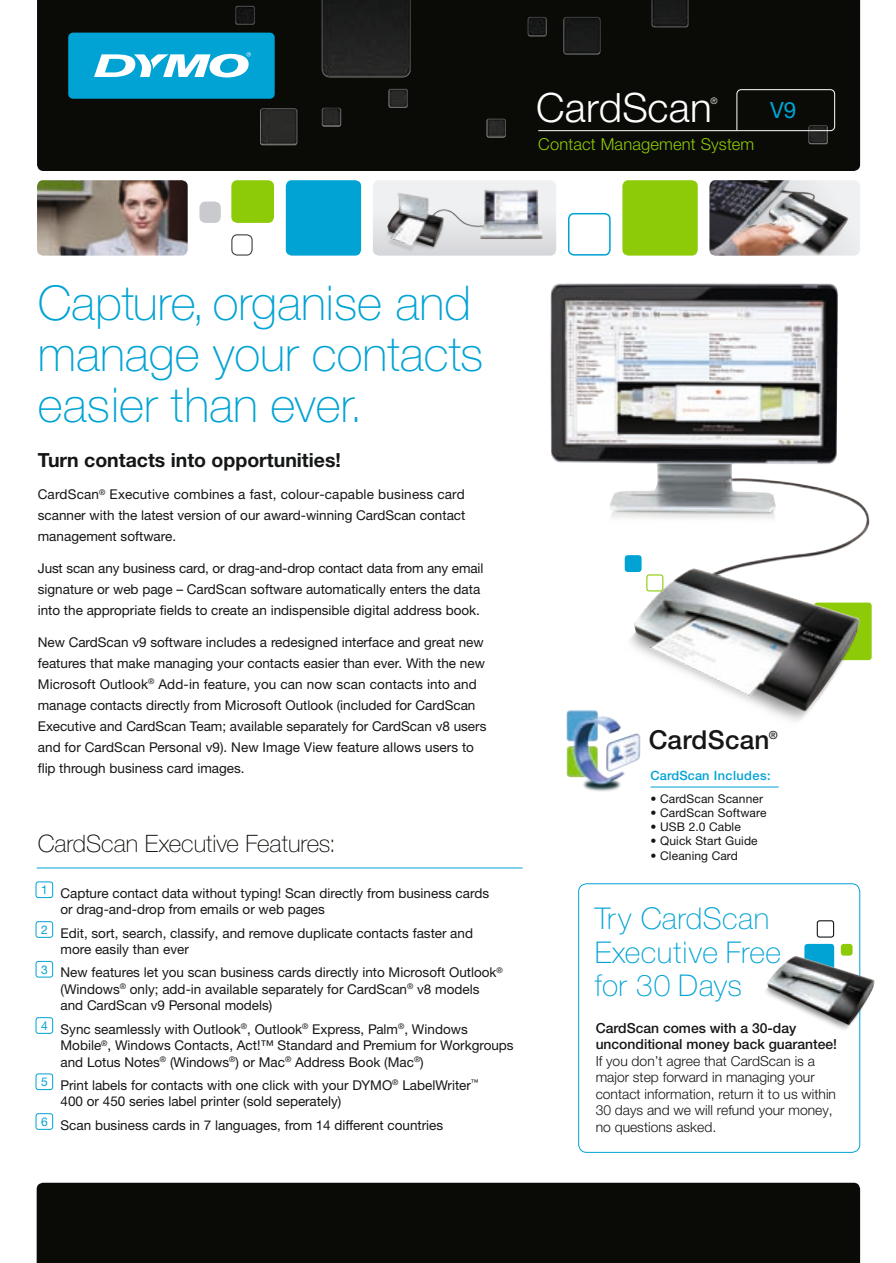
<style>
.page{position:relative;width:896px;height:1263px;background:#fff}
.page>*{position:absolute;margin:0;border:0;box-sizing:border-box;transform-origin:0 0}
.t1{font:100 48px/51px "Helvetica Neue LTW1 G";color:#00a3d4}
.t2{font:300 40.5px "Helvetica Neue LTW1 G";letter-spacing:.01em;color:#fff}
.t3{font:100 30px/33.8px "Helvetica Neue LTW1 G";letter-spacing:.015em;color:#00a3d4}
.t4{font:500 26.1px "Helvetica Neue LTW1 G";letter-spacing:.01em;color:#151616}
.t5{font:100 24px "Helvetica Neue LTW1 G";color:#0a0a06}
.t6{font:22.5px "Helvetica Neue LTW1 G";color:#00a3d4}
.t7{font:700 19.5px "Helvetica Neue LTW1 G";color:#151616}
.t8{font:300 16.5px "Helvetica Neue LTW1 G";letter-spacing:.01em;color:#8dcb08}
.t9{font:300 13.8px/16.5px "Helvetica Neue LTW1 G";color:#151616}
.t10{font:500 13.8px/16.5px "Helvetica Neue LTW1 G";color:#151616}
.t11{font:13.5px/21px "Helvetica Neue LTW1 G";color:#151616}
.t12{font:500 12.75px "Helvetica Neue LTW1 G";letter-spacing:.02em;color:#00a3d4}
.t13{font:12px "Helvetica Neue LTW1 G";letter-spacing:.01em;color:#151616}
.t14{font:500 11.25px "Helvetica Neue LTW1 G";color:#151616}
.t15{font:300 9px "Helvetica Neue LTW1 G";color:#fff}
</style>
<div class="page">
<div style="left:37px;top:0;width:823px;height:171px;background:#0a0a06"></div>
<img style="left:211px;top:0;width:634px;height:160px">
<div style="left:37px;top:1183px;width:823px;height:80px;background:#0a0a06"></div>
<div style="left:68px;top:33px;width:207px;height:66px;background:#00a3d4;border-radius:5px"></div>
<svg style="left:94px;top:52px;width:157px;height:25px"></svg>
<img style="left:566px;top:731px;width:75px;height:61px">
<div style="left:578px;top:883px;width:282px;height:270px;border:1px solid #00a3d4;border-radius:8px"></div>
<img style="left:37px;top:180px;width:151px;height:76px">
<div style="left:286px;top:180px;width:75px;height:76px;background:#00a3d4;border-radius:6px"></div>
<div style="left:231px;top:234px;width:22px;height:22px;border:1px solid #44413e;border-radius:5px"></div>
<div style="left:199px;top:202px;width:22px;height:21px;background:#c9cacd;border-radius:6px"></div>
<div style="left:231px;top:180px;width:43px;height:43px;background:#8dcb08;border-radius:6px"></div>
<div style="left:568px;top:213px;width:42px;height:43px;border:2px solid #00a3d4;border-radius:5px"></div>
<div style="left:622px;top:180px;width:75px;height:76px;background:#8dcb08;border-radius:6px"></div>
<img style="left:709px;top:180px;width:151px;height:76px">
<img style="left:373px;top:180px;width:183px;height:76px">
<img style="left:550px;top:283px;width:322px;height:448px">
<div style="left:804px;top:944px;width:30px;height:30px;background:#00a3d4;border-radius:3px"></div>
<div style="left:816px;top:920px;width:18px;height:18px;border:1px solid #151616;border-radius:3px"></div>
<div style="left:840px;top:944px;width:12px;height:12px;background:#8dcb08;border-radius:3px"></div>
<div style="left:624px;top:555px;width:17px;height:17px;background:#00a3d4;border-radius:3px"></div>
<div style="left:646px;top:574px;width:17px;height:17px;border:1px solid #8dcb08;border-radius:3px"></div>
<svg style="left:537px;top:89px;width:298px;height:43px;background:#13130f"></svg>
<img style="left:766px;top:956px;width:109px;height:75px">
<div style="left:36px;top:881px;width:17px;height:17px;border:1px solid #00a3d4;border-radius:2px"></div>
<div style="left:36px;top:921px;width:17px;height:17px;border:1px solid #00a3d4;border-radius:2px"></div>
<div style="left:36px;top:961px;width:17px;height:16px;border:1px solid #00a3d4;border-radius:2px"></div>
<div style="left:36px;top:1017px;width:17px;height:17px;border:1px solid #00a3d4;border-radius:2px"></div>
<div style="left:36px;top:1073px;width:17px;height:17px;border:1px solid #00a3d4;border-radius:2px"></div>
<div style="left:36px;top:1113px;width:17px;height:17px;border:1px solid #00a3d4;border-radius:2px"></div>
<hr style="left:650px;top:787px;width:128px;height:1px;background:#00a3d4">
<hr style="left:37px;top:868px;width:485px;height:1px;background:#00a3d4">
<h2 class="t2" style="left:536px;top:83px;width:177px">CardScan</h2>
<p class="t15" style="left:710px;top:96px;width:9px">®</p>
<p class="t8" style="left:538px;top:134px;width:218px">Contact Management System</p>
<h3 class="t6" style="left:770px;top:96px;width:28px">V9</h3>
<h1 class="t1" style="left:38px;top:278px;width:447px">Capture, organise and manage your contacts easier than ever.</h1>
<h3 class="t7" style="left:38px;top:448px;width:305px">Turn contacts into opportunities!</h3>
<p class="t11" style="left:38px;top:484px;width:429px;text-align:justify">CardScan<sup>®</sup> Executive combines a fast, colour-capable business card scanner with the latest version of our award-winning CardScan contact management software.</p>
<p class="t11" style="left:38px;top:558px;width:447px">Just scan any business card, or drag-and-drop contact data from any email signature or web page – CardScan software automatically enters the data into the appropriate fields to create an indispensible digital address book.</p>
<p class="t11" style="left:38px;top:631px;width:450px">New CardScan v9 software includes a redesigned interface and great new features that make managing your contacts easier than ever. With the new Microsoft Outlook<sup>®</sup> Add-in feature, you can now scan contacts into and manage contacts directly from Microsoft Outlook (included for CardScan Executive and CardScan Team; available separately for CardScan v8 users and for CardScan Personal v9). New Image View feature allows users to flip through business card images.</p>
<h3 class="t5" style="left:38px;top:829px;width:299px">CardScan Executive Features:</h3>
<p class="t11" style="left:61px;top:885px;width:430px;line-height:16.5px;text-indent:-20px"><sup>1</sup> Capture contact data without typing! Scan directly from business cards or drag-and-drop from emails or web pages</p>
<p class="t11" style="left:61px;top:925px;width:414px;line-height:16.5px;text-indent:-20px"><sup>2</sup> Edit, sort, search, classify, and remove duplicate contacts faster and more easily than ever</p>
<p class="t11" style="left:61px;top:964px;width:444px;line-height:16.5px;text-indent:-20px"><sup>3</sup> New features let you scan business cards directly into Microsoft Outlook<sup>® </sup>(Windows<sup>®</sup> only; add-in available separately for CardScan<sup>®</sup> v8 models and CardScan v9 Personal models)</p>
<p class="t11" style="left:61px;top:1021px;width:454px;line-height:16.5px;text-indent:-20px"><sup>4</sup> Sync seamlessly with Outlook<sup>®</sup>, Outlook<sup>®</sup> Express, Palm<sup>®</sup>, Windows<br>Mobile<sup>®</sup>, Windows Contacts, Act!™ Standard and Premium for Workgroups and Lotus Notes<sup>®</sup> (Windows<sup>®</sup>) or Mac<sup>®</sup> Address Book (Mac<sup>®</sup>)</p>
<p class="t11" style="left:61px;top:1077px;width:420px;line-height:16.5px;text-indent:-20px"><sup>5</sup> Print labels for contacts with one click with your DYMO<sup>®</sup> LabelWriter<sup>™<br></sup>400 or 450 series label printer (sold seperately)</p>
<p class="t11" style="left:41px;top:1114px;width:404px"><sup>6</sup> Scan business cards in 7 languages, from 14 different countries</p>
<h3 class="t4" style="left:648px;top:724px;width:122px">CardScan</h3>
<p class="t14" style="left:769px;top:728px;width:10px">®</p>
<p class="t12" style="left:650px;top:768px;width:122px">CardScan Includes:</p>
<p class="t13" style="left:650px;top:791px;width:114px">• CardScan Scanner</p>
<p class="t13" style="left:650px;top:805px;width:117px">• CardScan Software</p>
<p class="t13" style="left:650px;top:819px;width:92px">• USB 2.0 Cable</p>
<p class="t13" style="left:650px;top:834px;width:109px">• Quick Start Guide</p>
<p class="t13" style="left:650px;top:848px;width:89px">• Cleaning Card</p>
<h3 class="t3" style="left:595px;top:901px;width:188px">Try CardScan<br>Executive Free for 30 Days</h3>
<p class="t10" style="left:595px;top:1020px;width:243px">CardScan comes with a 30-day unconditional money back guarantee!</p>
<p class="t9" style="left:595px;top:1053px;width:242px">If you don’t agree that CardScan is a major step forward in managing your contact information, return it to us within 30 days and we will refund your money, no questions asked.</p>
</div>
